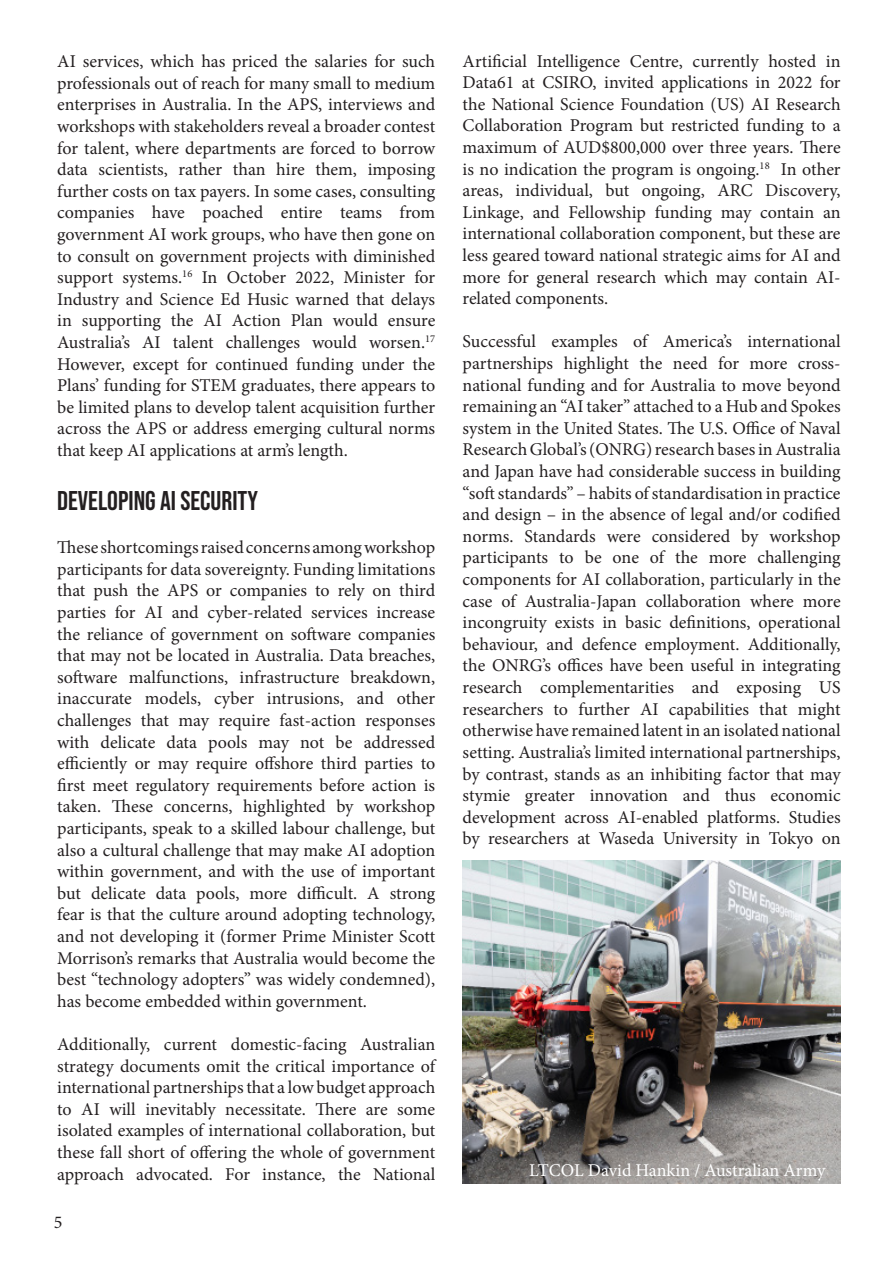
<style>
.page{position:relative;width:893px;height:1263px;background:#fff}
.page>*{position:absolute;margin:0;border:0;box-sizing:border-box;transform-origin:0 0}
.t1{font:27px "Bebas Neue";color:#231f20}
.t2{font:18px/21.6px "Minion Pro";color:#231f20;text-align:justify}
.t3{font:18px "Minion Pro";color:#fff}
</style>
<div class="page">
<img style="left:463px;top:861px;width:378px;height:322px">
<p class="t2" style="left:57px;top:51px;width:380px">AI services, which has priced the salaries for such professionals out of reach for many small to medium enterprises in Australia. In the APS, interviews and workshops with stakeholders reveal a broader contest for talent, where departments are forced to borrow data scientists, rather than hire them, imposing further costs on tax payers. In some cases, consulting companies have poached entire teams from government AI work groups, who have then gone on to consult on government projects with diminished support systems.<sup>16</sup> In October 2022, Minister for Industry and Science Ed Husic warned that delays in supporting the AI Action Plan would ensure Australia’s AI talent challenges would worsen.<sup>17<br></sup>However, except for continued funding under the Plans’ funding for STEM graduates, there appears to be limited plans to develop talent acquisition further across the APS or address emerging cultural norms that keep AI applications at arm’s length.</p>
<p class="t1" style="left:57px;top:485px;width:202px">DEVELOPING AI SECURITY</p>
<p class="t2" style="left:57px;top:537px;width:380px">These shortcomings raised concerns among workshop participants for data sovereignty. Funding limitations that push the APS or companies to rely on third parties for AI and cyber-related services increase the reliance of government on software companies that may not be located in Australia. Data breaches, software malfunctions, infrastructure breakdown, inaccurate models, cyber intrusions, and other challenges that may require fast-action responses with delicate data pools may not be addressed efficiently or may require offshore third parties to first meet regulatory requirements before action is taken. These concerns, highlighted by workshop participants, speak to a skilled labour challenge, but also a cultural challenge that may make AI adoption within government, and with the use of important but delicate data pools, more difficult. A strong fear is that the culture around adopting technology, and not developing it (former Prime Minister Scott Morrison’s remarks that Australia would become the best “technology adopters” was widely condemned), has become embedded within government.</p>
<p class="t2" style="left:57px;top:1033px;width:380px">Additionally, current domestic-facing Australian strategy documents omit the critical importance of international partnerships that a low budget approach to AI will inevitably necessitate. There are some isolated examples of international collaboration, but these fall short of offering the whole of government approach advocated. For instance, the National</p>
<p class="t2" style="left:54px;top:1212px;width:10px">5</p>
<p class="t2" style="left:463px;top:50px;width:380px">Artificial Intelligence Centre, currently hosted in Data61 at CSIRO, invited applications in 2022 for the National Science Foundation (US) AI Research Collaboration Program but restricted funding to a maximum of AUD$800,000 over three years. There is no indication the program is ongoing.<sup>18</sup> In other areas, individual, but ongoing, ARC Discovery, Linkage, and Fellowship funding may contain an international collaboration component, but these are less geared toward national strategic aims for AI and more for general research which may contain AI&shy;related components.</p>
<p class="t2" style="left:463px;top:331px;width:380px">Successful examples of America’s international partnerships highlight the need for more cross&shy;national funding and for Australia to move beyond remaining an “AI taker” attached to a Hub and Spokes system in the United States. The U.S. Office of Naval Research Global’s (ONRG) research bases in Australia and Japan have had considerable success in building “soft standards” – habits of standardisation in practice and design – in the absence of legal and/or codified norms. Standards were considered by workshop participants to be one of the more challenging components for AI collaboration, particularly in the case of Australia-Japan collaboration where more incongruity exists in basic definitions, operational behaviour, and defence employment. Additionally, the ONRG’s offices have been useful in integrating research complementarities and exposing US researchers to further AI capabilities that might otherwise have remained latent in an isolated national setting. Australia’s limited international partnerships, by contrast, stands as an inhibiting factor that may stymie greater innovation and thus economic development across AI-enabled platforms. Studies by researchers at Waseda University in Tokyo on</p>
<p class="t3" style="left:529px;top:1158px;width:298px">LTCOL David Hankin / Australian Army</p>
</div>
